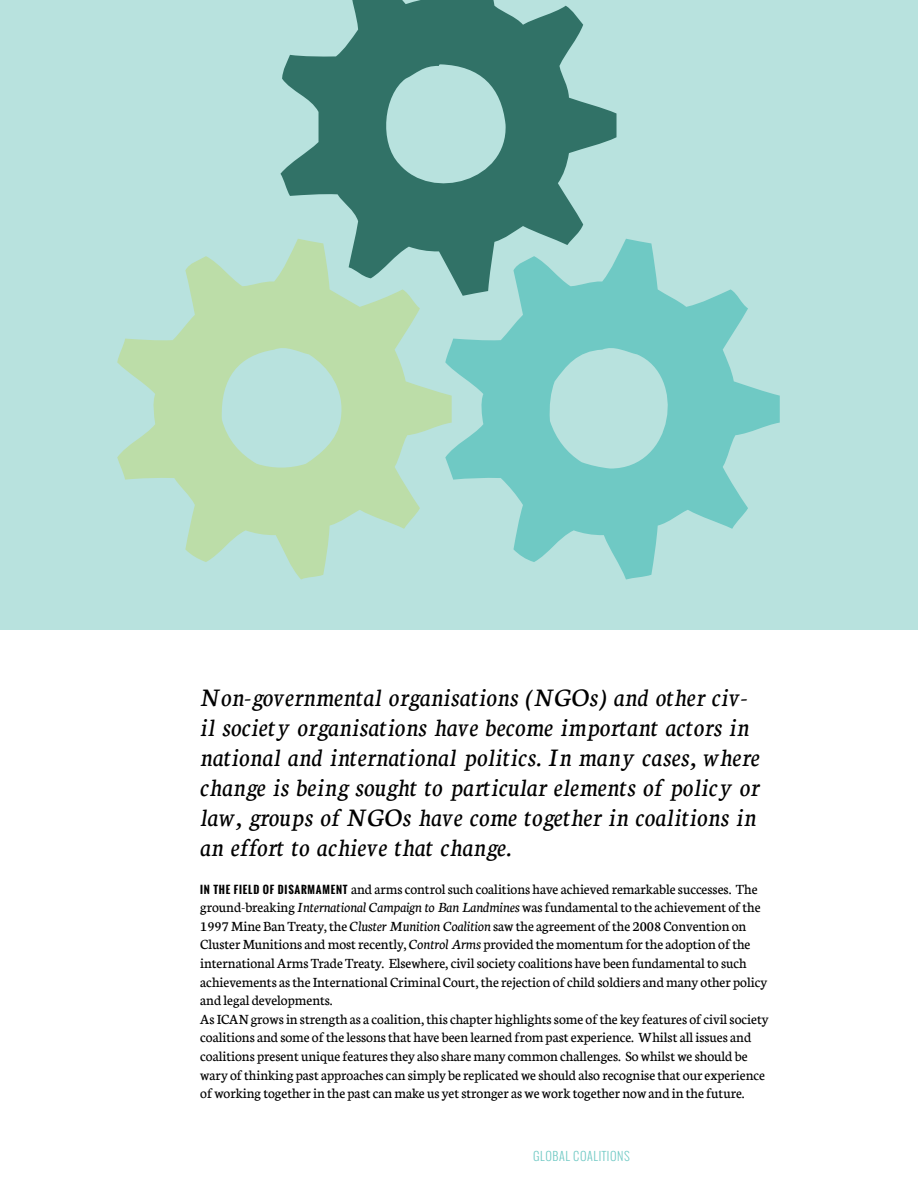
<style>
.page{position:relative;width:918px;height:1188px;background:#fff}
.page>*{position:absolute;margin:0;border:0;box-sizing:border-box;transform-origin:0 0}
.t1{font:italic 27px/30px "Neuton Alt";color:#000}
.t2{font:15px/18.6px "Neuton";color:#000}
.t3{font:300 12px "Oswald";letter-spacing:.05em;color:#6fc9c4}
.s1{font-family:"Oswald";font-weight:700;font-size:10.5px}
.s2{font-style:italic}
</style>
<div class="page">
<div style="left:0;top:0;width:918px;height:629px;background:#b8e2de"></div>
<svg style="left:280px;top:0;width:337px;height:239px;fill:#317267"></svg>
<svg style="left:117px;top:239px;width:328px;height:340px;fill:#b8dda8"></svg>
<svg style="left:445px;top:239px;width:335px;height:340px;fill:#6fc9c4"></svg>
<p class="t1" style="left:200px;top:682px;width:561px">Non-governmental organisations (NGOs) and other civ&shy;il society organisations have become important actors in national and international politics. In many cases, where change is being sought to particular elements of policy or law, groups of NGOs have come together in coalitions in an effort to achieve that change.</p>
<p class="t2" style="left:200px;top:880px;width:570px"><span class="s1">IN THE FIELD OF DISARMAMENT</span> and arms control such coalitions have achieved remarkable successes. The ground-breaking <span class="s2">International Campaign to Ban Landmines</span> was fundamental to the achievement of the 1997 Mine Ban Treaty, the <span class="s2">Cluster Munition Coalition</span> saw the agreement of the 2008 Convention on Cluster Munitions and most recently, <span class="s2">Control Arms</span> provided the momentum for the adoption of the international Arms Trade Treaty. Elsewhere, civil society coalitions have been fundamental to such achievements as the International Criminal Court, the rejection of child soldiers and many other policy and legal developments.<br>As ICAN grows in strength as a coalition, this chapter highlights some of the key features of civil society coalitions and some of the lessons that have been learned from past experience. Whilst all issues and coalitions present unique features they also share many common challenges. So whilst we should be wary of thinking past approaches can simply be replicated we should also recognise that our experience of working together in the past can make us yet stronger as we work together now and in the future.</p>
<p class="t3" style="left:533px;top:1148px;width:98px">GLOBAL COALITIONS</p>
</div>
